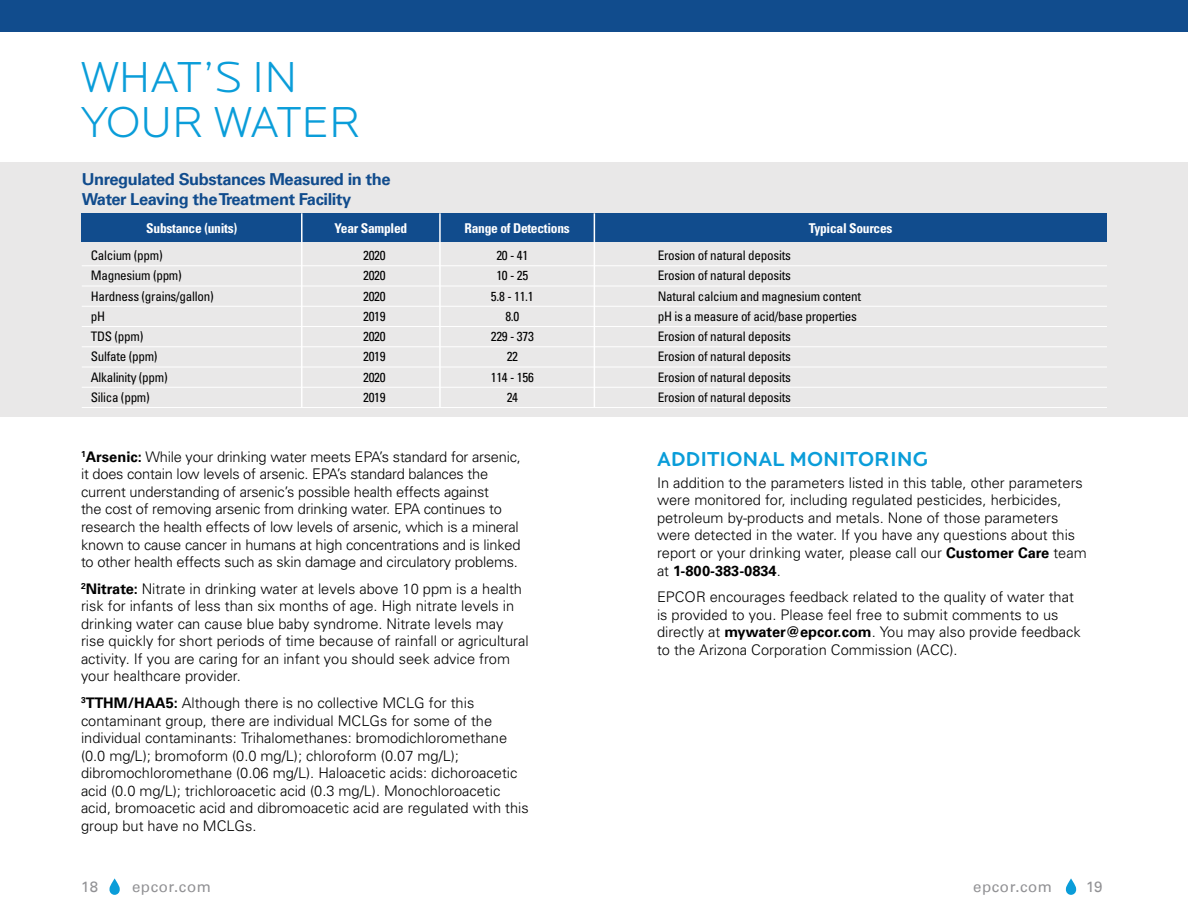
<style>
.page{position:relative;width:1188px;height:918px;background:#fff}
.page>*{position:absolute;margin:0;border:0;box-sizing:border-box;transform-origin:0 0}
.t1{font:300 45px/45px "Locator Display";color:#0a9dd9}
.t2{font:500 21px "Locator Display";color:#0a9dd9}
.t3{font:700 16.5px/19.8px "Univers LT";letter-spacing:-.025em;color:#114c8d}
.t4{font:15px "Univers LT";letter-spacing:.04em;color:#919194}
.t5{font:300 14.7px/17.5px "Univers";color:#000}
.t6{font:700 14.7px "Univers LT";color:#000}
.t7{font:700 condensed 13.5px "Univers";letter-spacing:-.02em;color:#fff}
.t8{font:condensed 13.2px "Univers";letter-spacing:-.02em;color:#000}
.s1{font-family:"Univers LT";font-weight:700}
.s2{font-family:"Univers";font-weight:300}
</style>
<div class="page">
<svg style="left:110px;top:878px;width:10px;height:17px"></svg>
<svg style="left:1066px;top:878px;width:10px;height:17px"></svg>
<div style="left:0;top:0;width:1188px;height:32px;background:#114c8d"></div>
<div style="left:0;top:162px;width:1188px;height:255px;background:#e9e8e8"></div>
<div style="left:81px;top:213px;width:1026px;height:29px;background:#114c8d"></div>
<hr style="left:82px;top:265px;width:1025px;height:1px;background:#fff">
<hr style="left:82px;top:286px;width:1025px;height:1px;background:#fff">
<hr style="left:82px;top:306px;width:1025px;height:1px;background:#fff">
<hr style="left:82px;top:326px;width:1025px;height:1px;background:#fff">
<hr style="left:82px;top:346px;width:1025px;height:1px;background:#fff">
<hr style="left:82px;top:367px;width:1025px;height:1px;background:#fff">
<hr style="left:82px;top:387px;width:1025px;height:1px;background:#fff">
<hr style="left:82px;top:407px;width:1025px;height:1px;background:#fff">
<hr style="left:301px;top:213px;width:2px;height:195px;background:#fff">
<hr style="left:439px;top:213px;width:2px;height:195px;background:#fff">
<hr style="left:594px;top:213px;width:1px;height:195px;background:#fff">
<h1 class="t1" style="left:81px;top:56px;width:282px">WHAT’S IN<br>YOUR WATER</h1>
<p class="t3" style="left:82px;top:169px;width:310px">Unregulated Substances Measured in the<br>Water Leaving the Treatment Facility</p>
<p class="t7" style="left:146px;top:220px;width:92px">Substance (units)</p>
<p class="t7" style="left:334px;top:220px;width:74px">Year Sampled</p>
<p class="t7" style="left:464px;top:220px;width:107px">Range of Detections</p>
<p class="t7" style="left:809px;top:220px;width:85px">Typical Sources</p>
<p class="t8" style="left:91px;top:247px;width:73px">Calcium (ppm)</p>
<p class="t8" style="left:363px;top:247px;width:24px">2020</p>
<p class="t8" style="left:496px;top:247px;width:33px">20 - 41</p>
<p class="t8" style="left:658px;top:247px;width:135px">Erosion of natural deposits</p>
<p class="t8" style="left:91px;top:267px;width:93px">Magnesium (ppm)</p>
<p class="t8" style="left:363px;top:267px;width:24px">2020</p>
<p class="t8" style="left:496px;top:267px;width:33px">10 - 25</p>
<p class="t8" style="left:658px;top:267px;width:135px">Erosion of natural deposits</p>
<p class="t8" style="left:91px;top:288px;width:124px">Hardness (grains/gallon)</p>
<p class="t8" style="left:363px;top:288px;width:24px">2020</p>
<p class="t8" style="left:491px;top:288px;width:44px">5.8 - 11.1</p>
<p class="t8" style="left:658px;top:288px;width:205px">Natural calcium and magnesium content</p>
<p class="t8" style="left:91px;top:308px;width:16px">pH</p>
<p class="t8" style="left:363px;top:308px;width:24px">2019</p>
<p class="t8" style="left:505px;top:308px;width:16px">8.0</p>
<p class="t8" style="left:658px;top:308px;width:201px">pH is a measure of acid/base properties</p>
<p class="t8" style="left:91px;top:328px;width:54px">TDS (ppm)</p>
<p class="t8" style="left:363px;top:328px;width:24px">2020</p>
<p class="t8" style="left:491px;top:328px;width:45px">229 - 373</p>
<p class="t8" style="left:658px;top:328px;width:135px">Erosion of natural deposits</p>
<p class="t8" style="left:91px;top:348px;width:68px">Sulfate (ppm)</p>
<p class="t8" style="left:363px;top:348px;width:24px">2019</p>
<p class="t8" style="left:507px;top:348px;width:13px">22</p>
<p class="t8" style="left:658px;top:348px;width:135px">Erosion of natural deposits</p>
<p class="t8" style="left:91px;top:369px;width:78px">Alkalinity (ppm)</p>
<p class="t8" style="left:363px;top:369px;width:24px">2020</p>
<p class="t8" style="left:491px;top:369px;width:45px">114 - 156</p>
<p class="t8" style="left:658px;top:369px;width:135px">Erosion of natural deposits</p>
<p class="t8" style="left:91px;top:389px;width:61px">Silica (ppm)</p>
<p class="t8" style="left:363px;top:389px;width:24px">2019</p>
<p class="t8" style="left:507px;top:389px;width:13px">24</p>
<p class="t8" style="left:658px;top:389px;width:135px">Erosion of natural deposits</p>
<p class="t5" style="left:81px;top:447px;width:441px"><sup>1</sup><span class="s1">Arsenic:</span> While your drinking water meets EPA’s standard for arsenic, it does contain low levels of arsenic. EPA’s standard balances the current understanding of arsenic’s possible health effects against<br>the cost of removing arsenic from drinking water. EPA continues to research the health effects of low levels of arsenic, which is a mineral known to cause cancer in humans at high concentrations and is linked to other health effects such as skin damage and circulatory problems.</p>
<p class="t5" style="left:81px;top:579px;width:449px"><sup>2</sup><span class="s1">Nitrate:</span> Nitrate in drinking water at levels above 10 ppm is a health risk for infants of less than six months of age. High nitrate levels in drinking water can cause blue baby syndrome. Nitrate levels may rise quickly for short periods of time because of rainfall or agricultural activity. If you are caring for an infant you should seek advice from your healthcare provider.</p>
<p class="t5" style="left:81px;top:694px;width:449px"><sup>3</sup><span class="s1">TTHM/HAA5:</span> Although there is no collective MCLG for this contaminant group, there are individual MCLGs for some of the individual contaminants: Trihalomethanes: bromodichloromethane (0.0 mg/L); bromoform (0.0 mg/L); chloroform (0.07 mg/L); dibromochloromethane (0.06 mg/L). Haloacetic acids: dichoroacetic acid (0.0 mg/L); trichloroacetic acid (0.3 mg/L). Monochloroacetic acid, bromoacetic acid and dibromoacetic acid are regulated with this group but have no MCLGs.</p>
<h2 class="t2" style="left:657px;top:447px;width:273px">ADDITIONAL MONITORING</h2>
<p class="t5" style="left:657px;top:473px;width:431px">In addition to the parameters listed in this table, other parameters were monitored for, including regulated pesticides, herbicides, petroleum by-products and metals. None of those parameters were detected in the water. If you have any questions about this report or your drinking water, please call our <span class="s1">Customer Care</span> team</p>
<p class="t6" style="left:657px;top:562px;width:125px"><span class="s2">at</span> 1-800-383-0834<span class="s2">.</span></p>
<p class="t5" style="left:657px;top:588px;width:425px">EPCOR encourages feedback related to the quality of water that is provided to you. Please feel free to submit comments to us directly at <span class="s1">mywater@epcor.com</span>. You may also provide feedback to the Arizona Corporation Commission (ACC).</p>
<p class="t4" style="left:81px;top:878px;width:19px">18</p>
<p class="t4" style="left:132px;top:878px;width:80px">epcor.com</p>
<p class="t4" style="left:973px;top:878px;width:80px">epcor.com</p>
<p class="t4" style="left:1086px;top:878px;width:18px">19</p>
</div>
